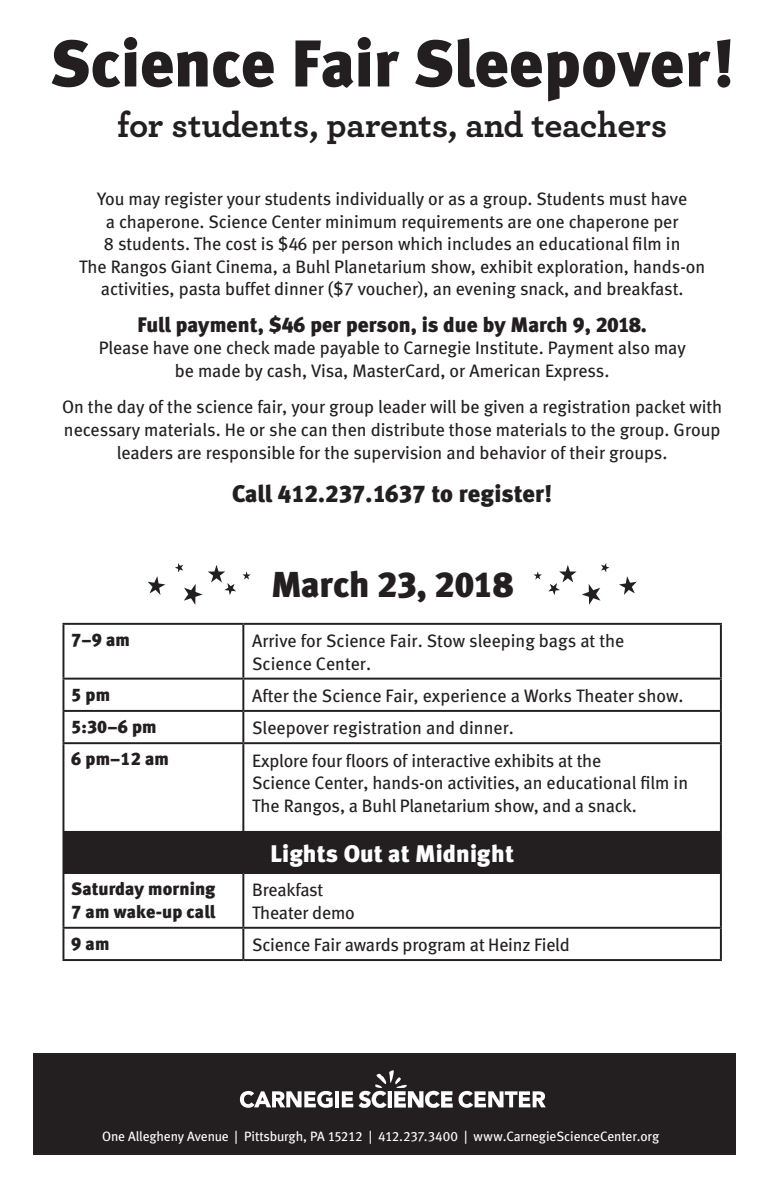
<style>
.page{position:relative;width:770px;height:1188px;background:#fff}
.page>*{position:absolute;margin:0;border:0;box-sizing:border-box;transform-origin:0 0}
.t1{font:66px "Meta Black Lf";color:#231f20}
.t2{font:700 36px "Archer Pro";letter-spacing:-.01em;color:#231f20}
.t3{font:36px "Meta Black Lf";letter-spacing:-.01em;color:#231f20}
.t4{font:24px "Meta Black Lf";color:#231f20}
.t5{font:24px "Meta Black Lf";letter-spacing:.005em;color:#fff}
.t6{font:21px "Meta Black Lf";color:#231f20}
.t7{font:18px/22.5px "Meta Book LF";color:#231f20;text-align:center}
.t8{font:18px/22.5px "Meta Black Lf";letter-spacing:.005em;color:#231f20}
.t9{font:13.5px "Meta Book LF";letter-spacing:-.01em;color:#fff}
</style>
<div class="page">
<div style="left:34px;top:1053px;width:702px;height:101px;background:#231f20"></div>
<div style="left:63px;top:832px;width:657px;height:41px;background:#231f20"></div>
<hr style="left:62px;top:623px;width:181px;height:2px;background:#231f20">
<hr style="left:62px;top:625px;width:2px;height:53px;background:#231f20">
<hr style="left:243px;top:623px;width:478px;height:2px;background:#231f20">
<hr style="left:242px;top:625px;width:2px;height:53px;background:#231f20">
<hr style="left:719px;top:625px;width:2px;height:53px;background:#231f20">
<hr style="left:62px;top:678px;width:181px;height:2px;background:#231f20">
<hr style="left:62px;top:680px;width:2px;height:30px;background:#231f20">
<hr style="left:243px;top:678px;width:478px;height:2px;background:#231f20">
<hr style="left:242px;top:680px;width:2px;height:30px;background:#231f20">
<hr style="left:719px;top:680px;width:2px;height:30px;background:#231f20">
<hr style="left:62px;top:710px;width:181px;height:2px;background:#231f20">
<hr style="left:62px;top:712px;width:2px;height:30px;background:#231f20">
<hr style="left:243px;top:710px;width:478px;height:2px;background:#231f20">
<hr style="left:242px;top:712px;width:2px;height:30px;background:#231f20">
<hr style="left:719px;top:712px;width:2px;height:30px;background:#231f20">
<hr style="left:62px;top:742px;width:181px;height:2px;background:#231f20">
<hr style="left:62px;top:744px;width:2px;height:87px;background:#231f20">
<hr style="left:243px;top:742px;width:478px;height:2px;background:#231f20">
<hr style="left:242px;top:744px;width:2px;height:87px;background:#231f20">
<hr style="left:719px;top:744px;width:2px;height:87px;background:#231f20">
<hr style="left:62px;top:874px;width:2px;height:53px;background:#231f20">
<hr style="left:242px;top:874px;width:2px;height:53px;background:#231f20">
<hr style="left:719px;top:874px;width:2px;height:53px;background:#231f20">
<hr style="left:62px;top:927px;width:181px;height:2px;background:#231f20">
<hr style="left:62px;top:929px;width:2px;height:30px;background:#231f20">
<hr style="left:243px;top:927px;width:478px;height:2px;background:#231f20">
<hr style="left:242px;top:929px;width:2px;height:30px;background:#231f20">
<hr style="left:719px;top:929px;width:2px;height:30px;background:#231f20">
<hr style="left:62px;top:959px;width:181px;height:2px;background:#231f20">
<hr style="left:243px;top:959px;width:478px;height:2px;background:#231f20">
<hr style="left:62px;top:831px;width:181px;height:2px;background:#231f20">
<hr style="left:62px;top:833px;width:2px;height:39px;background:#231f20">
<hr style="left:243px;top:831px;width:478px;height:2px;background:#231f20">
<hr style="left:719px;top:833px;width:2px;height:39px;background:#231f20">
<hr style="left:62px;top:872px;width:181px;height:2px;background:#231f20">
<hr style="left:243px;top:872px;width:478px;height:2px;background:#231f20">
<svg style="left:242px;top:571px;width:9px;height:9px"></svg>
<svg style="left:184px;top:584px;width:18px;height:21px"></svg>
<svg style="left:175px;top:563px;width:8px;height:9px"></svg>
<svg style="left:208px;top:565px;width:28px;height:30px"></svg>
<svg style="left:148px;top:576px;width:17px;height:19px"></svg>
<svg style="left:534px;top:571px;width:8px;height:9px"></svg>
<svg style="left:548px;top:563px;width:61px;height:42px"></svg>
<svg style="left:619px;top:576px;width:17px;height:19px"></svg>
<svg style="left:240px;top:1091px;width:92px;height:17px"></svg>
<hr style="left:335px;top:1091px;width:4px;height:16px;background:#fff">
<svg style="left:458px;top:1091px;width:87px;height:17px"></svg>
<svg style="left:342px;top:1070px;width:110px;height:38px"></svg>
<p class="t1" style="left:50px;top:24px;width:686px">Science Fair Sleepover!</p>
<p class="t2" style="left:117px;top:96px;width:551px">for students, parents, and teachers</p>
<p class="t7" style="left:79px;top:187px;width:627px">You may register your students individually or as a group. Students must have<br>a chaperone. Science Center minimum requirements are one chaperone per<br>8 students. The cost is $46 per person which includes an educational film in<br>The Rangos Giant Cinema, a Buhl Planetarium show, exhibit exploration, hands-on activities, pasta buffet dinner ($7 voucher), an evening snack, and breakfast.</p>
<p class="t6" style="left:137px;top:312px;width:511px">Full payment, $46 per person, is due by March 9, 2018.</p>
<p class="t7" style="left:99px;top:337px;width:588px">Please have one check made payable to Carnegie Institute. Payment also may be made by cash, Visa, MasterCard, or American Express.</p>
<p class="t7" style="left:62px;top:395px;width:661px;line-height:23px">On the day of the science fair, your group leader will be given a registration packet with necessary materials. He or she can then distribute those materials to the group. Group leaders are responsible for the supervision and behavior of their groups.</p>
<p class="t4" style="left:232px;top:480px;width:322px">Call 412.237.1637 to register!</p>
<p class="t3" style="left:271px;top:563px;width:244px">March 23, 2018</p>
<p class="t8" style="left:71px;top:628px;width:60px">7–9 am</p>
<p class="t7" style="left:252px;top:630px;width:373px;text-align:left">Arrive for Science Fair. Stow sleeping bags at the<br>Science Center.</p>
<p class="t8" style="left:71px;top:683px;width:40px">5 pm</p>
<p class="t7" style="left:252px;top:684px;width:433px">After the Science Fair, experience a Works Theater show.</p>
<p class="t8" style="left:71px;top:715px;width:87px">5:30–6 pm</p>
<p class="t7" style="left:252px;top:717px;width:263px">Sleepover registration and dinner.</p>
<p class="t8" style="left:71px;top:748px;width:99px">6 pm–12 am</p>
<p class="t7" style="left:252px;top:749px;width:437px;text-align:left">Explore four floors of interactive exhibits at the<br>Science Center, hands-on activities, an educational film in<br>The Rangos, a Buhl Planetarium show, and a snack.</p>
<p class="t5" style="left:270px;top:839px;width:245px">Lights Out at Midnight</p>
<p class="t8" style="left:71px;top:878px;width:146px">Saturday morning<br>7 am wake-up call</p>
<p class="t7" style="left:252px;top:879px;width:104px;text-align:left">Breakfast<br>Theater demo</p>
<p class="t8" style="left:71px;top:932px;width:40px">9 am</p>
<p class="t7" style="left:252px;top:934px;width:319px">Science Fair awards program at Heinz Field</p>
<p class="t9" style="left:102px;top:1128px;width:558px">One Allegheny Avenue | Pittsburgh, PA 15212 | 412.237.3400 | www.CarnegieScienceCenter.org</p>
</div>
